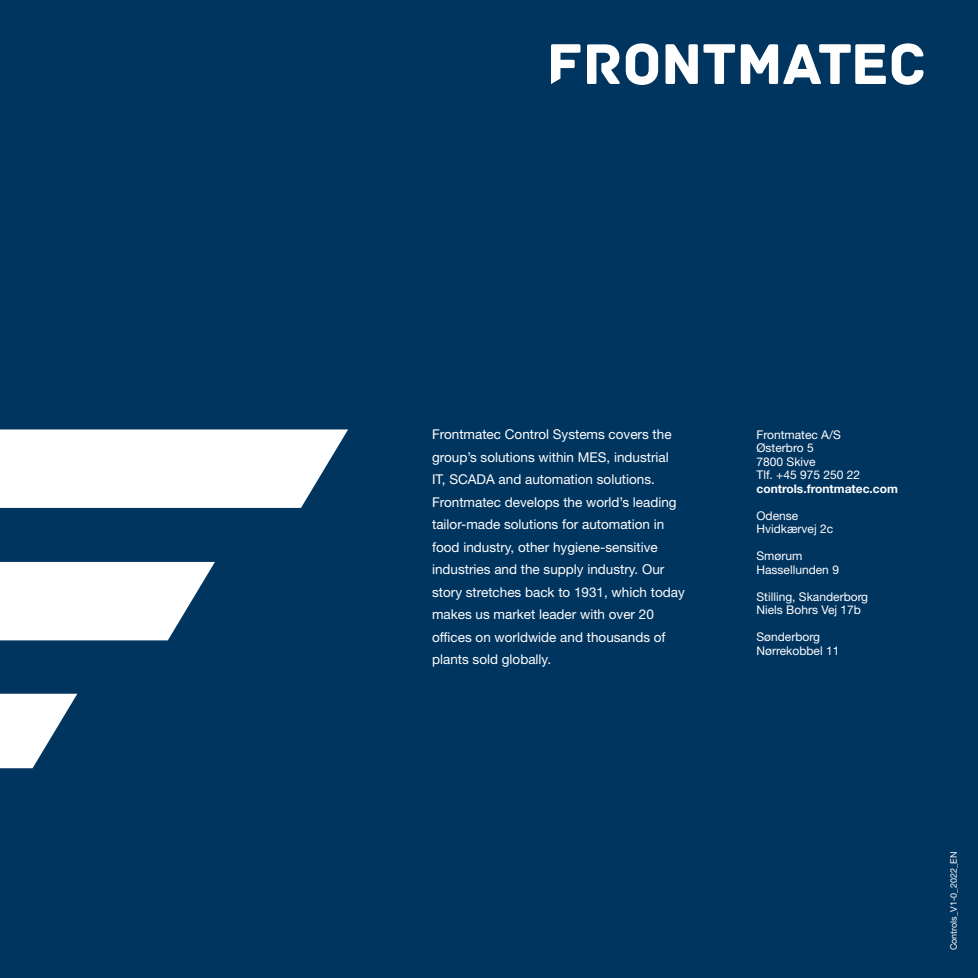
<style>
.page{position:relative;width:978px;height:978px;background:#003560}
.page>*{position:absolute;margin:0;border:0;box-sizing:border-box;transform-origin:0 0}
.Body{font:13.5px/22.5px "Helvetica Neue LT Std";color:#fff}
.Brød_neg{font:12px "Helvetica Neue LT Std";color:#fff}
.Brød_neg-2{font:700 12px "Helvetica Neue LT Std";color:#fff}
.t1{font:9px "Helvetica Neue LT Std";color:#fff}
</style>
<div class="page">
<svg style="left:0;top:429px;width:348px;height:79px;background:#edf1f4"></svg>
<svg style="left:0;top:562px;width:215px;height:78px;background:#e3e8ed"></svg>
<svg style="left:0;top:694px;width:77px;height:74px"></svg>
<svg style="left:551px;top:44px;width:29px;height:40px"></svg>
<svg style="left:587px;top:43px;width:71px;height:42px"></svg>
<svg style="left:665px;top:44px;width:70px;height:40px"></svg>
<svg style="left:741px;top:44px;width:145px;height:40px"></svg>
<svg style="left:892px;top:43px;width:32px;height:42px"></svg>
<p class="Body" style="left:432px;top:423px;width:254px">Frontmatec Control Systems covers the group’s solutions within MES, industrial IT, SCADA and automation solutions.<br>Frontmatec develops the world’s leading tailor-made solutions for automation in food industry, other hygiene-sensitive industries and the supply industry. Our story stretches back to 1931, which today makes us market leader with over 20 offices on worldwide and thousands of plants sold globally.</p>
<p class="Brød_neg" style="left:757px;top:427px;width:86px">Frontmatec A/S</p>
<p class="Brød_neg" style="left:757px;top:441px;width:59px">Østerbro 5</p>
<p class="Brød_neg" style="left:757px;top:454px;width:61px">7800 Skive</p>
<p class="Brød_neg" style="left:757px;top:468px;width:105px">Tlf. +45 975 250 22</p>
<p class="Brød_neg-2" style="left:757px;top:481px;width:143px">controls.frontmatec.com</p>
<p class="Brød_neg" style="left:757px;top:508px;width:43px">Odense</p>
<p class="Brød_neg" style="left:757px;top:522px;width:78px">Hvidkærvej 2c</p>
<p class="Brød_neg" style="left:757px;top:549px;width:47px">Smørum</p>
<p class="Brød_neg" style="left:757px;top:562px;width:84px">Hassellunden 9</p>
<p class="Brød_neg" style="left:757px;top:589px;width:113px">Stilling, Skanderborg</p>
<p class="Brød_neg" style="left:757px;top:603px;width:106px">Niels Bohrs Vej 17b</p>
<p class="Brød_neg" style="left:757px;top:630px;width:65px">Sønderborg</p>
<p class="Brød_neg" style="left:757px;top:643px;width:84px">Nørrekobbel 11</p>
<p class="t1" style="left:948px;top:950px;width:100px;rotate:-90deg">Controls_V1-0_2022_EN</p>
</div>
